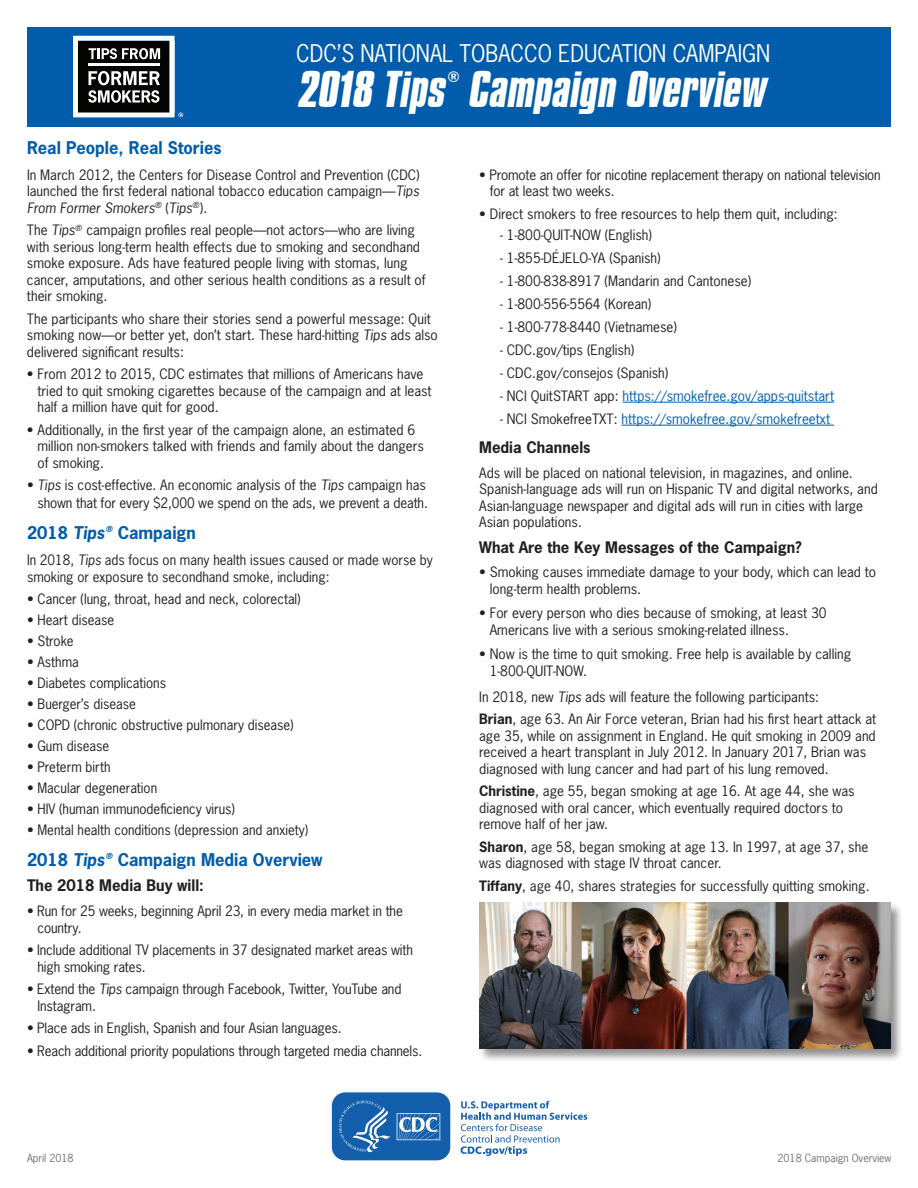
<style>
.page{position:relative;width:918px;height:1188px;background:#fff}
.page>*{position:absolute;margin:0;border:0;box-sizing:border-box;transform-origin:0 0}
.t1{font:italic 700 44.55px "Compacta BT";color:#fff}
.t2{font:22.95px "News Gothic Std";color:#fff;scale:.95 1}
.t3{font:700 16.5px "News Gothic Std";color:#015dab}
.t4{font:700 15px "News Gothic Std";color:#231f20}
.t5{font:italic 700 14.85px "Compacta BT";color:#fff}
.t6{font:13.5px/16.5px "News Gothic Std";color:#231f20}
.t7{font:13.5px "News Gothic Std";color:#015fae}
.t8{font:10.5px "News Gothic Std";color:#6f7073}
.t9{font:italic 700 7.8px "News Gothic Std";color:#015dab}
.s1{font-style:italic}
.s2{color:#231f20}
.s3{font-weight:700}
</style>
<div class="page">
<div style="left:27px;top:27px;width:864px;height:100px;background:#015dab"></div>
<svg style="left:73px;top:36px;width:110px;height:81px;background:#60676c"></svg>
<hr style="left:88px;top:64px;width:72px;height:2px;background:#fff">
<svg style="left:331px;top:1091px;width:120px;height:70px;background:#3878b9"></svg>
<svg style="left:461px;top:1101px;width:126px;height:55px"></svg>
<hr style="left:623px;top:402px;width:211px;height:1px;background:#015fae">
<hr style="left:622px;top:425px;width:212px;height:1px;background:#015fae">
<div style="left:479px;top:902px;width:425px;height:161px;background:#231f20;opacity:.5"></div>
<img style="left:479px;top:903px;width:411px;height:145px">
<h2 class="t2" style="left:296px;top:39px;width:500px">CDC’S NATIONAL TOBACCO EDUCATION CAMPAIGN</h2>
<h1 class="t1" style="left:299px;top:62px;width:149px">2018 Tips</h1>
<p class="t5" style="left:447px;top:67px;width:14px">®</p>
<h1 class="t1" style="left:470px;top:62px;width:299px">Campaign Overview</h1>
<p class="t3" style="left:27px;top:136px;width:196px">Real People, Real Stories</p>
<p class="t6" style="left:27px;top:166px;width:394px;text-align:justify">In March 2012, the Centers for Disease Control and Prevention (CDC) launched the first federal national tobacco education campaign—<span class="s1">Tips From Former Smokers</span><sup>®</sup> (<span class="s1">Tips</span><sup>®</sup>).</p>
<p class="t6" style="left:27px;top:222px;width:400px">The <span class="s1">Tips</span><sup>®</sup> campaign profiles real people—not actors—who are living with serious long-term health effects due to smoking and secondhand smoke exposure. Ads have featured people living with stomas, lung cancer, amputations, and other serious health conditions as a result of their smoking.</p>
<p class="t6" style="left:27px;top:310px;width:412px">The participants who share their stories send a powerful message: Quit smoking now—or better yet, don’t start. These hard-hitting <span class="s1">Tips</span> ads also delivered significant results:</p>
<p class="t6" style="left:38px;top:366px;width:396px;text-indent:-11px">• From 2012 to 2015, CDC estimates that millions of Americans have tried to quit smoking cigarettes because of the campaign and at least half a million have quit for good.</p>
<p class="t6" style="left:38px;top:421px;width:388px;text-indent:-11px">• Additionally, in the first year of the campaign alone, an estimated 6 million non-smokers talked with friends and family about the dangers of smoking.</p>
<p class="t6" style="left:27px;top:476px;width:402px;line-height:18px;text-align:right">• <span class="s1">Tips</span> is cost-effective. An economic analysis of the <span class="s1">Tips</span> campaign has shown that for every $2,000 we spend on the ads, we prevent a death.</p>
<p class="t3" style="left:27px;top:522px;width:79px">2018 <span class="s1">Tips</span></p>
<p class="t9" style="left:106px;top:523px;width:8px">®</p>
<p class="t3" style="left:118px;top:522px;width:80px">Campaign</p>
<p class="t6" style="left:27px;top:552px;width:407px">In 2018, <span class="s1">Tips</span> ads focus on many health issues caused or made worse by smoking or exposure to secondhand smoke, including:</p>
<p class="t6" style="left:27px;top:591px;width:275px">• Cancer (lung, throat, head and neck, colorectal)</p>
<p class="t6" style="left:27px;top:612px;width:89px">• Heart disease</p>
<p class="t6" style="left:27px;top:633px;width:48px">• Stroke</p>
<p class="t6" style="left:27px;top:654px;width:53px">• Asthma</p>
<p class="t6" style="left:27px;top:675px;width:141px">• Diabetes complications</p>
<p class="t6" style="left:27px;top:696px;width:110px">• Buerger’s disease</p>
<p class="t6" style="left:27px;top:717px;width:268px">• COPD (chronic obstructive pulmonary disease)</p>
<p class="t6" style="left:27px;top:738px;width:84px">• Gum disease</p>
<p class="t6" style="left:27px;top:759px;width:85px">• Preterm birth</p>
<p class="t6" style="left:27px;top:780px;width:132px">• Macular degeneration</p>
<p class="t6" style="left:27px;top:801px;width:210px">• HIV (human immunodeficiency virus)</p>
<p class="t6" style="left:27px;top:822px;width:283px">• Mental health conditions (depression and anxiety)</p>
<p class="t3" style="left:27px;top:849px;width:79px">2018 <span class="s1">Tips</span></p>
<p class="t9" style="left:106px;top:850px;width:8px">®</p>
<p class="t3" style="left:118px;top:849px;width:207px">Campaign Media Overview</p>
<p class="t4" style="left:27px;top:875px;width:178px">The 2018 Media Buy will:</p>
<p class="t6" style="left:38px;top:903px;width:367px;text-indent:-11px">• Run for 25 weeks, beginning April 23, in every media market in the country.</p>
<p class="t6" style="left:38px;top:942px;width:377px;text-indent:-11px">• Include additional TV placements in 37 designated market areas with high smoking rates.</p>
<p class="t6" style="left:38px;top:981px;width:365px;text-indent:-11px">• Extend the <span class="s1">Tips</span> campaign through Facebook, Twitter, YouTube and<br>Instagram.</p>
<p class="t6" style="left:27px;top:1020px;width:316px">• Place ads in English, Spanish and four Asian languages.</p>
<p class="t6" style="left:27px;top:1042px;width:397px">• Reach additional priority populations through targeted media channels.</p>
<p class="t6" style="left:490px;top:166px;width:393px;text-indent:-11px">• Promote an offer for nicotine replacement therapy on national television for at least two weeks.</p>
<p class="t6" style="left:479px;top:205px;width:360px">• Direct smokers to free resources to help them quit, including:</p>
<p class="t6" style="left:500px;top:226px;width:153px">- 1-800-QUIT-NOW (English)</p>
<p class="t6" style="left:500px;top:249px;width:162px">- 1-855-DÉJELO-YA (Spanish)</p>
<p class="t6" style="left:500px;top:272px;width:253px">- 1-800-838-8917 (Mandarin and Cantonese)</p>
<p class="t6" style="left:500px;top:295px;width:153px">- 1-800-556-5564 (Korean)</p>
<p class="t6" style="left:500px;top:318px;width:178px">- 1-800-778-8440 (Vietnamese)</p>
<p class="t6" style="left:500px;top:341px;width:135px">- CDC.gov/tips (English)</p>
<p class="t6" style="left:500px;top:364px;width:170px">- CDC.gov/consejos (Spanish)</p>
<p class="t7" style="left:500px;top:387px;width:336px"><span class="s2">- NCI QuitSTART app:</span> https://smokefree.gov/apps-quitstart</p>
<p class="t7" style="left:500px;top:410px;width:331px"><span class="s2">- NCI SmokefreeTXT:</span> https://smokefree.gov/smokefreetxt</p>
<p class="t4" style="left:479px;top:437px;width:113px">Media Channels</p>
<p class="t6" style="left:479px;top:464px;width:400px">Ads will be placed on national television, in magazines, and online.<br>Spanish-language ads will run on Hispanic TV and digital networks, and Asian-language newspaper and digital ads will run in cities with large Asian populations.</p>
<p class="t4" style="left:479px;top:537px;width:324px">What Are the Key Messages of the Campaign?</p>
<p class="t6" style="left:490px;top:564px;width:388px;text-indent:-11px">• Smoking causes immediate damage to your body, which can lead to long-term health problems.</p>
<p class="t6" style="left:490px;top:605px;width:338px;text-indent:-11px">• For every person who dies because of smoking, at least 30<br>Americans live with a serious smoking-related illness.</p>
<p class="t6" style="left:490px;top:646px;width:363px;text-indent:-11px">• Now is the time to quit smoking. Free help is available by calling<br>1-800-QUIT-NOW.</p>
<p class="t6" style="left:479px;top:685px;width:399px;line-height:22.5px">In 2018, new <span class="s1">Tips</span> ads will feature the following participants:<br><span class="s3">Brian</span>, age 63. An Air Force veteran, Brian had his first heart attack at</p>
<p class="t6" style="left:479px;top:727px;width:398px">age 35, while on assignment in England. He quit smoking in 2009 and received a heart transplant in July 2012. In January 2017, Brian was diagnosed with lung cancer and had part of his lung removed.</p>
<p class="t6" style="left:479px;top:783px;width:377px"><span class="s3">Christine</span>, age 55, began smoking at age 16. At age 44, she was diagnosed with oral cancer, which eventually required doctors to remove half of her jaw.</p>
<p class="t6" style="left:479px;top:838px;width:391px"><span class="s3">Sharon</span>, age 58, began smoking at age 13. In 1997, at age 37, she was diagnosed with stage IV throat cancer.</p>
<p class="t6" style="left:479px;top:877px;width:392px"><span class="s3">Tiffany</span>, age 40, shares strategies for successfully quitting smoking.</p>
<p class="t8" style="left:27px;top:1152px;width:48px">April 2018</p>
<p class="t8" style="left:778px;top:1152px;width:115px">2018 Campaign Overview</p>
</div>
